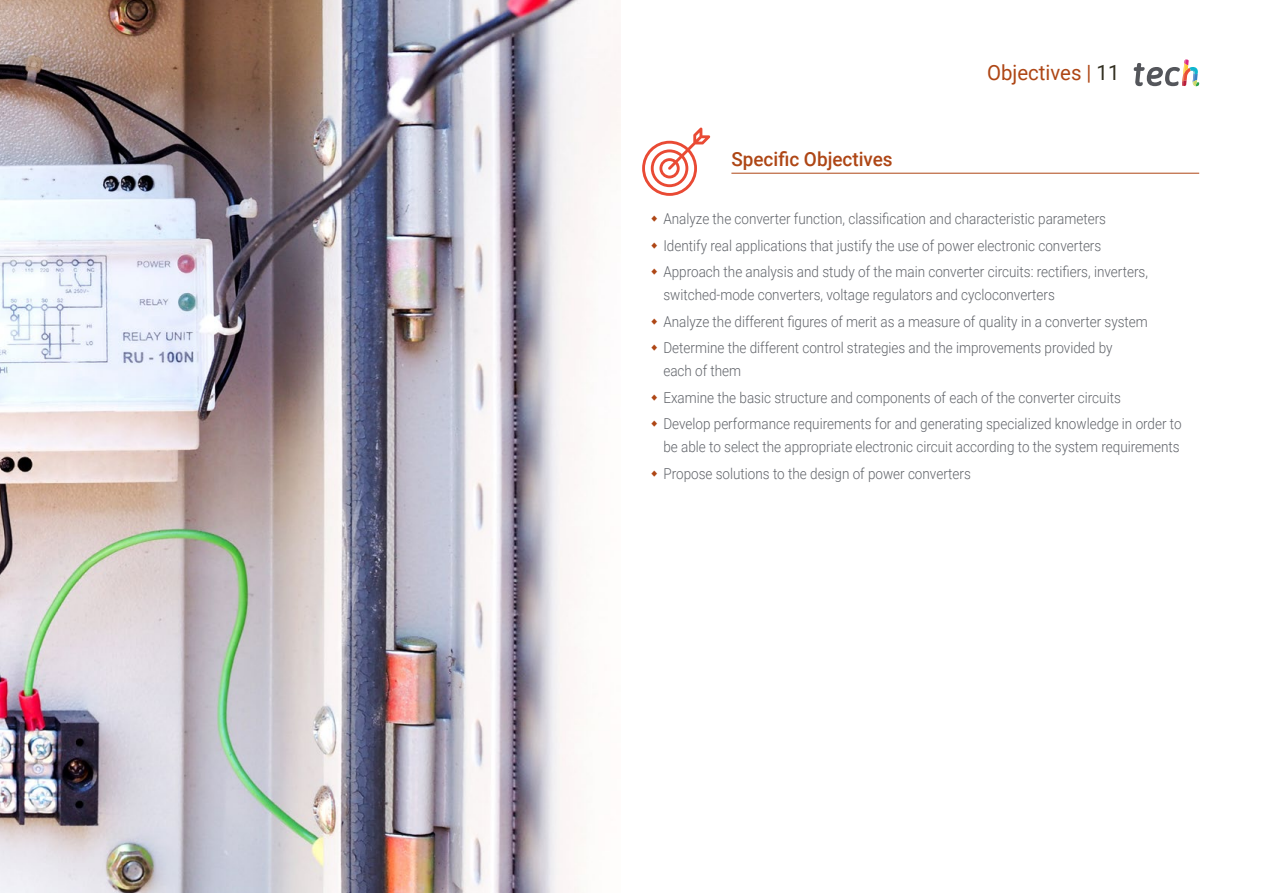
<style>
.page{position:relative;width:1263px;height:893px;background:#fff}
.page>*{position:absolute;margin:0;border:0;box-sizing:border-box;transform-origin:0 0}
.t1{font:21px "Roboto";color:#ae4615}
.t2{font:500 19.5px "Roboto";color:#ae4615}
.t3{font:300 15px/26.7px "Roboto";color:#61646a;scale:.9 1}
.s1{color:#312e20}
</style>
<div class="page">
<img style="left:0;top:0;width:621px;height:893px">
<hr style="left:731px;top:173px;width:468px;height:1px;background:#ae4615">
<svg style="left:642px;top:127px;width:68px;height:69px"></svg>
<svg style="left:1134px;top:60px;width:65px;height:27px"></svg>
<h2 class="t2" style="left:731px;top:145px;width:163px">Specific Objectives</h2>
<h1 class="t1" style="left:987px;top:58px;width:134px">Objectives | <span class="s1">11</span></h1>
<p class="t3" style="left:663px;top:205px;width:540px">Analyze the converter function, classification and characteristic parameters<br>Identify real applications that justify the use of power electronic converters<br>Approach the analysis and study of the main converter circuits: rectifiers, inverters,</p>
<p class="t3" style="left:663px;top:281px;width:540px">switched-mode converters, voltage regulators and cycloconverters<br>Analyze the different figures of merit as a measure of quality in a converter system<br>Determine the different control strategies and the improvements provided by</p>
<p class="t3" style="left:663px;top:357px;width:577px">each of them<br>Examine the basic structure and components of each of the converter circuits<br>Develop performance requirements for and generating specialized knowledge in order to</p>
<p class="t3" style="left:663px;top:433px;width:575px">be able to select the appropriate electronic circuit according to the system requirements<br>Propose solutions to the design of power converters</p>
</div>
